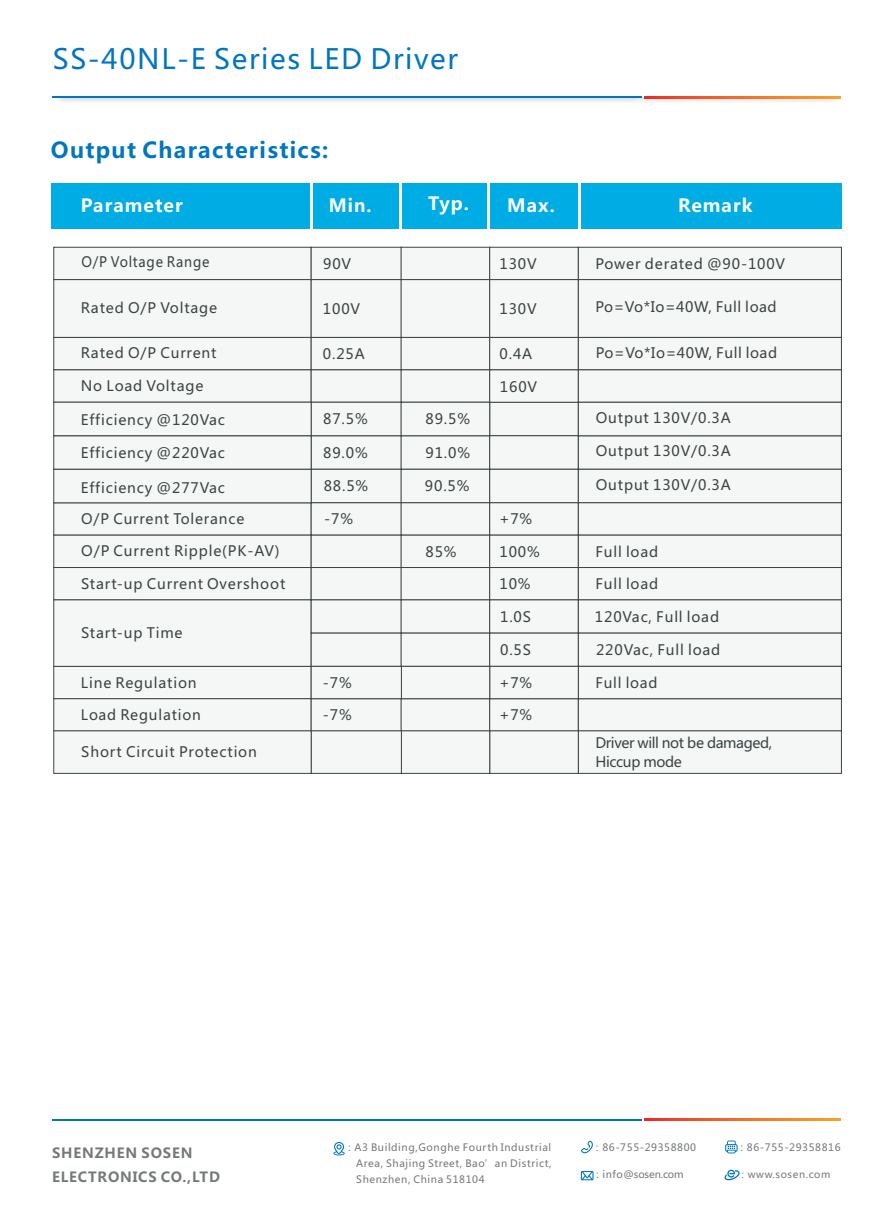
<style>
.page{position:relative;width:893px;height:1212px;background:#fff}
.page>*{position:absolute;margin:0;border:0;box-sizing:border-box;transform-origin:0 0}
.t1{font:27.6px "Microsoft Ya Hei";letter-spacing:.06em;color:#0076bf}
.t2{font:700 21.75px "Microsoft Ya Hei";letter-spacing:.06em;color:#0076bf}
.t3{font:700 18px "Microsoft Ya Hei";letter-spacing:.06em;color:#fff}
.t4{font:14.25px "Microsoft Ya Hei";letter-spacing:.06em;color:#3c4444}
.t5{font:14.25px "Microsoft Ya Hei";letter-spacing:.04em;color:#3c4444}
.t6{font:14.25px/18.8px "Microsoft Ya Hei";letter-spacing:-.025em;color:#3c4444}
.t7{font:14.25px "Microsoft Ya Hei";letter-spacing:.06em;color:#3c4444;scale:.92 1}
.t8{font:700 13.8px/24px "Microsoft Ya Hei";letter-spacing:.06em;color:#747879}
.t9{font:10.05px/15.9px "Microsoft Ya Hei";letter-spacing:.06em;color:#747879;text-align:justify}
.t10{font:10.05px "Microsoft Ya Hei";letter-spacing:-.015em;color:#747879}
.t11{font:9.9px "Microsoft Ya Hei";letter-spacing:.06em;color:#747879}
</style>
<div class="page">
<img style="left:58px;top:98px;width:782px;height:4px">
<hr style="left:53px;top:97px;width:589px;height:1px;background:#0076bf">
<svg style="left:644px;top:97px;width:196px;height:1px"></svg>
<svg style="left:53px;top:246px;width:789px;height:528px"></svg>
<svg style="left:333px;top:1142px;width:12px;height:13px"></svg>
<svg style="left:581px;top:1140px;width:12px;height:13px"></svg>
<svg style="left:725px;top:1140px;width:13px;height:13px"></svg>
<svg style="left:724px;top:1170px;width:16px;height:10px"></svg>
<svg style="left:581px;top:1171px;width:12px;height:9px"></svg>
<hr style="left:53px;top:1119px;width:589px;height:1px;background:#0076bf">
<svg style="left:644px;top:1119px;width:196px;height:1px"></svg>
<div style="left:51px;top:184px;width:791px;height:45px;background:#00ace4"></div>
<hr style="left:310px;top:184px;width:2px;height:45px;background:#fff">
<hr style="left:400px;top:184px;width:2px;height:45px;background:#fff">
<hr style="left:487px;top:184px;width:3px;height:45px;background:#fff">
<hr style="left:578px;top:184px;width:2px;height:45px;background:#fff">
<h1 class="t1" style="left:53px;top:47px;width:407px">SS-40NL-E Series LED Driver</h1>
<h2 class="t2" style="left:51px;top:140px;width:279px">Output Characteristics:</h2>
<p class="t3" style="left:81px;top:197px;width:103px">Parameter</p>
<p class="t3" style="left:329px;top:197px;width:44px">Min.</p>
<p class="t3" style="left:428px;top:195px;width:43px">Typ.</p>
<p class="t3" style="left:507px;top:197px;width:49px">Max.</p>
<p class="t3" style="left:678px;top:197px;width:76px">Remark</p>
<p class="t7" style="left:81px;top:256px;width:141px">O/P Voltage Range</p>
<p class="t4" style="left:81px;top:301px;width:138px">Rated O/P Voltage</p>
<p class="t4" style="left:81px;top:347px;width:137px">Rated O/P Current</p>
<p class="t4" style="left:81px;top:380px;width:124px">No Load Voltage</p>
<p class="t4" style="left:81px;top:414px;width:146px">Efficiency @120Vac</p>
<p class="t4" style="left:81px;top:446px;width:146px">Efficiency @220Vac</p>
<p class="t4" style="left:81px;top:481px;width:146px">Efficiency @277Vac</p>
<p class="t4" style="left:81px;top:513px;width:165px">O/P Current Tolerance</p>
<p class="t4" style="left:81px;top:545px;width:200px">O/P Current Ripple(PK-AV)</p>
<p class="t4" style="left:81px;top:577px;width:206px">Start-up Current Overshoot</p>
<p class="t4" style="left:81px;top:627px;width:103px">Start-up Time</p>
<p class="t4" style="left:81px;top:676px;width:117px">Line Regulation</p>
<p class="t4" style="left:81px;top:708px;width:121px">Load Regulation</p>
<p class="t4" style="left:81px;top:746px;width:177px">Short Circuit Protection</p>
<p class="t4" style="left:323px;top:257px;width:30px">90V</p>
<p class="t4" style="left:323px;top:302px;width:39px">100V</p>
<p class="t4" style="left:323px;top:348px;width:43px">0.25A</p>
<p class="t4" style="left:323px;top:413px;width:46px">87.5%</p>
<p class="t4" style="left:323px;top:446px;width:46px">89.0%</p>
<p class="t4" style="left:324px;top:480px;width:46px">88.5%</p>
<p class="t4" style="left:324px;top:513px;width:30px">-7%</p>
<p class="t4" style="left:425px;top:413px;width:46px">89.5%</p>
<p class="t4" style="left:425px;top:446px;width:46px">91.0%</p>
<p class="t4" style="left:425px;top:480px;width:46px">90.5%</p>
<p class="t4" style="left:425px;top:545px;width:33px">85%</p>
<p class="t4" style="left:499px;top:257px;width:39px">130V</p>
<p class="t4" style="left:499px;top:302px;width:39px">130V</p>
<p class="t4" style="left:499px;top:348px;width:34px">0.4A</p>
<p class="t4" style="left:500px;top:380px;width:39px">160V</p>
<p class="t4" style="left:499px;top:513px;width:35px">+7%</p>
<p class="t4" style="left:499px;top:545px;width:42px">100%</p>
<p class="t4" style="left:499px;top:578px;width:33px">10%</p>
<p class="t4" style="left:500px;top:610px;width:32px">1.0S</p>
<p class="t4" style="left:500px;top:644px;width:32px">0.5S</p>
<p class="t4" style="left:323px;top:676px;width:30px">-7%</p>
<p class="t4" style="left:499px;top:676px;width:35px">+7%</p>
<p class="t4" style="left:323px;top:709px;width:30px">-7%</p>
<p class="t4" style="left:499px;top:709px;width:35px">+7%</p>
<p class="t4" style="left:595px;top:257px;width:191px">Power derated @90-100V</p>
<p class="t5" style="left:595px;top:301px;width:183px">Po=Vo*Io=40W, Full load</p>
<p class="t5" style="left:596px;top:346px;width:183px">Po=Vo*Io=40W, Full load</p>
<p class="t4" style="left:596px;top:411px;width:137px">Output 130V/0.3A</p>
<p class="t4" style="left:596px;top:445px;width:137px">Output 130V/0.3A</p>
<p class="t4" style="left:596px;top:478px;width:137px">Output 130V/0.3A</p>
<p class="t4" style="left:595px;top:545px;width:64px">Full load</p>
<p class="t4" style="left:595px;top:577px;width:64px">Full load</p>
<p class="t4" style="left:595px;top:610px;width:126px">120Vac, Full load</p>
<p class="t4" style="left:596px;top:643px;width:126px">220Vac, Full load</p>
<p class="t4" style="left:595px;top:676px;width:64px">Full load</p>
<p class="t6" style="left:595px;top:735px;width:178px">Driver will not be damaged,<br>Hiccup mode</p>
<p class="t8" style="left:52px;top:1142px;width:169px">SHENZHEN SOSEN<br>ELECTRONICS CO.,LTD</p>
<p class="t9" style="left:356px;top:1140px;width:197px;text-indent:-12px">：A3 Building,Gonghe Fourth Industrial Area, Shajing Street, Bao’an District, Shenzhen, China 518104</p>
<p class="t9" style="left:592px;top:1140px;width:105px">：86-755-29358800</p>
<p class="t9" style="left:737px;top:1140px;width:105px">：86-755-29358816</p>
<p class="t10" style="left:592px;top:1170px;width:93px">：info@sosen.com</p>
<p class="t11" style="left:738px;top:1170px;width:94px">：www.sosen.com</p>
</div>
